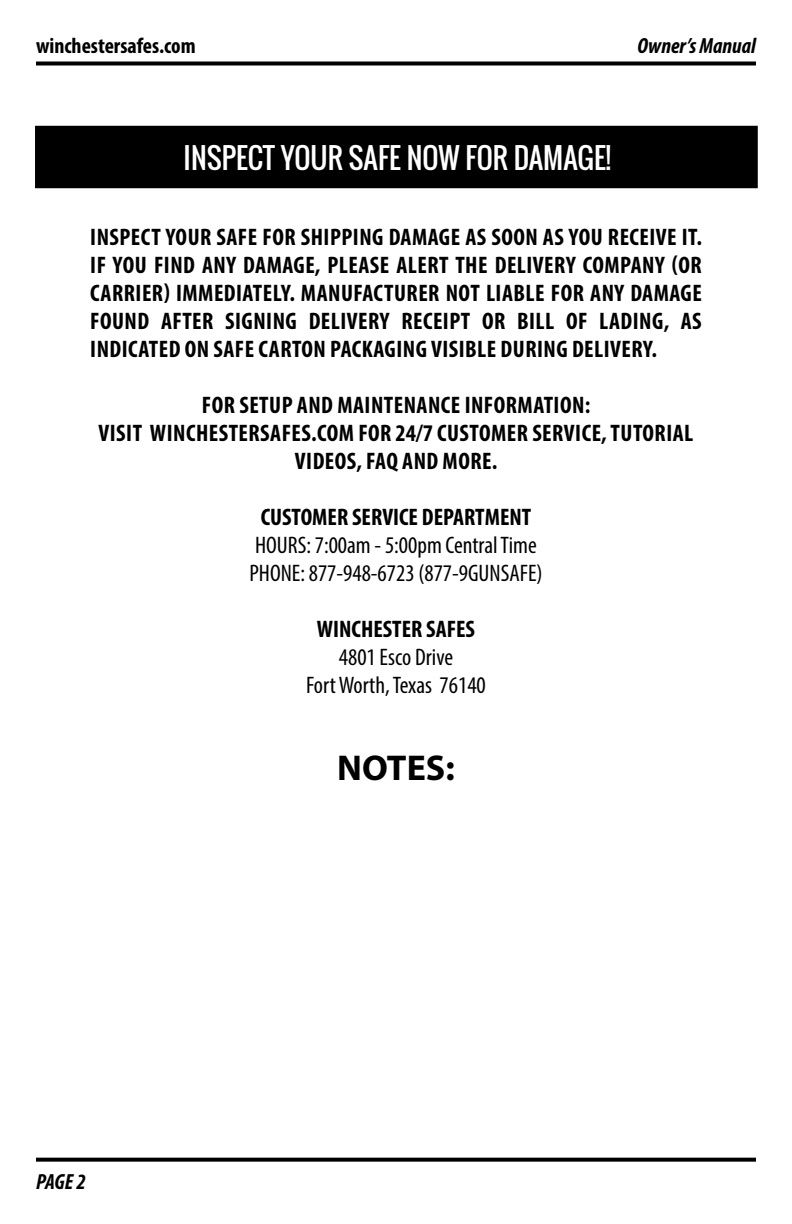
<style>
.page{position:relative;width:792px;height:1224px;background:#fff}
.page>*{position:absolute;margin:0;border:0;box-sizing:border-box;transform-origin:0 0}
.t1{font:700 36px "Myriad Pro";color:#000}
.t2{font:28px "Oswald";color:#fff}
.t3{font:700 condensed 24px/28px "Myriad Pro";letter-spacing:.02em;color:#000;text-align:justify}
.t4{font:condensed 24px/28px "Myriad Pro";color:#000}
.t5{font:700 condensed 24px "Myriad Pro";color:#000}
.t6{font:700 condensed 22px "Myriad Pro";color:#000}
.t7{font:italic 700 condensed 22px "Myriad Pro";color:#000}
</style>
<div class="page">
<svg style="left:36px;top:1158px;width:720px;height:4px;background:#151515"></svg>
<svg style="left:36px;top:62px;width:720px;height:4px;background:#1f1f1f"></svg>
<div style="left:36px;top:127px;width:721px;height:60px;background:#000"></div>
<div style="left:35px;top:126px;width:723px;height:62px;border:2px solid #000"></div>
<p class="t6" style="left:36px;top:31px;width:161px">winchestersafes.com</p>
<p class="t7" style="left:637px;top:31px;width:120px">Owner’s Manual</p>
<p class="t2" style="left:184px;top:137px;width:429px">INSPECT YOUR SAFE NOW FOR DAMAGE!</p>
<p class="t3" style="left:90px;top:223px;width:613px">INSPECT YOUR SAFE FOR SHIPPING DAMAGE AS SOON AS YOU RECEIVE IT.<br>IF YOU FIND ANY DAMAGE, PLEASE ALERT THE DELIVERY COMPANY (OR CARRIER) IMMEDIATELY. MANUFACTURER NOT LIABLE FOR ANY DAMAGE FOUND AFTER SIGNING DELIVERY RECEIPT OR BILL OF LADING, AS INDICATED ON SAFE CARTON PACKAGING VISIBLE DURING DELIVERY.</p>
<p class="t3" style="left:99px;top:391px;width:596px;text-align:center">FOR SETUP AND MAINTENANCE INFORMATION:<br>VISIT WINCHESTERSAFES.COM FOR 24/7 CUSTOMER SERVICE, TUTORIAL<br>VIDEOS, FAQ AND MORE.</p>
<p class="t5" style="left:261px;top:502px;width:272px">CUSTOMER SERVICE DEPARTMENT</p>
<p class="t4" style="left:249px;top:531px;width:295px">HOURS: 7:00am - 5:00pm Central Time<br>PHONE: 877-948-6723 (877-9GUNSAFE)</p>
<p class="t5" style="left:317px;top:614px;width:160px">WINCHESTER SAFES</p>
<p class="t4" style="left:306px;top:643px;width:181px;text-align:center">4801 Esco Drive<br>Fort Worth, Texas 76140</p>
<p class="t7" style="left:36px;top:1168px;width:52px">PAGE 2</p>
<h1 class="t1" style="left:337px;top:745px;width:119px">NOTES:</h1>
</div>
